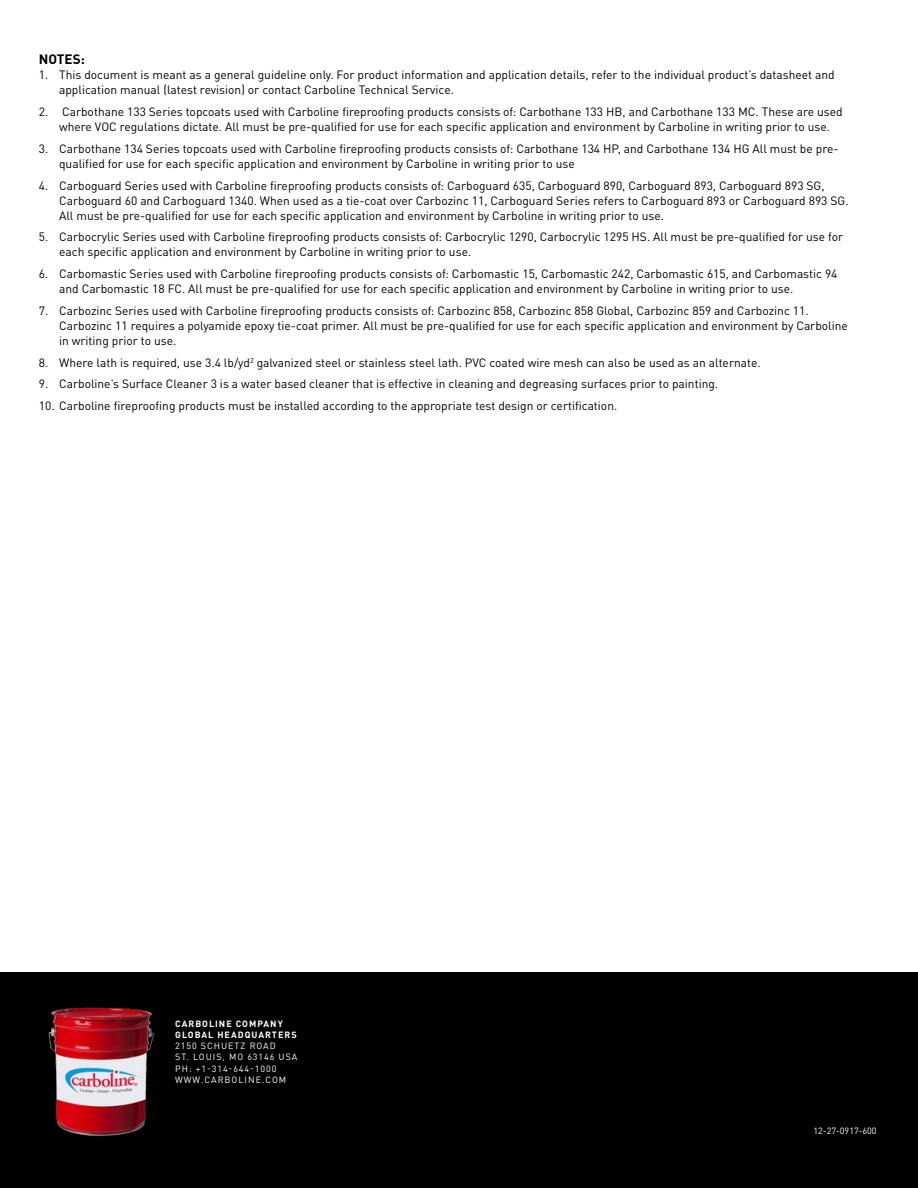
<style>
.page{position:relative;width:918px;height:1188px;background:#fff}
.page>*{position:absolute;margin:0;border:0;box-sizing:border-box;transform-origin:0 0}
.t1{font:700 13.5px "DIN Pro";color:#000}
.t2{font:12px/15px "DIN Pro";color:#000}
.t3{font:9px/11.2px "DIN Pro";letter-spacing:.105em;color:#fff}
.t4{font:700 9px/11.2px "DIN Pro";letter-spacing:.11em;color:#fff}
.t5{font:9px "DIN Pro";color:#fff}
</style>
<div class="page">
<div style="left:0;top:972px;width:918px;height:216px;background:#000"></div>
<img style="left:48px;top:1007px;width:111px;height:129px">
<p class="t1" style="left:39px;top:48px;width:48px">NOTES:</p>
<p class="t2" style="left:59px;top:66px;width:777px;text-indent:-20px">1. This document is meant as a general guideline only. For product information and application details, refer to the individual product’s datasheet and application manual (latest revision) or contact Carboline Technical Service.</p>
<p class="t2" style="left:59px;top:103px;width:785px;text-indent:-20px">2. Carbothane 133 Series topcoats used with Carboline fireproofing products consists of: Carbothane 133 HB, and Carbothane 133 MC. These are used where VOC regulations dictate. All must be pre-qualified for use for each specific application and environment by Carboline in writing prior to use.</p>
<p class="t2" style="left:59px;top:140px;width:781px;text-indent:-20px">3. Carbothane 134 Series topcoats used with Carboline fireproofing products consists of: Carbothane 134 HP, and Carbothane 134 HG All must be pre&shy;qualified for use for each specific application and environment by Carboline in writing prior to use</p>
<p class="t2" style="left:59px;top:177px;width:791px;text-indent:-20px">4. Carboguard Series used with Carboline fireproofing products consists of: Carboguard 635, Carboguard 890, Carboguard 893, Carboguard 893 SG,<br>Carboguard 60 and Carboguard 1340. When used as a tie-coat over Carbozinc 11, Carboguard Series refers to Carboguard 893 or Carboguard 893 SG.<br>All must be pre-qualified for use for each specific application and environment by Carboline in writing prior to use.</p>
<p class="t2" style="left:59px;top:228px;width:786px;text-indent:-20px">5. Carbocrylic Series used with Carboline fireproofing products consists of: Carbocrylic 1290, Carbocrylic 1295 HS. All must be pre-qualified for use for each specific application and environment by Carboline in writing prior to use.</p>
<p class="t2" style="left:59px;top:265px;width:780px;text-indent:-20px">6. Carbomastic Series used with Carboline fireproofing products consists of: Carbomastic 15, Carbomastic 242, Carbomastic 615, and Carbomastic 94 and Carbomastic 18 FC. All must be pre-qualified for use for each specific application and environment by Carboline in writing prior to use.</p>
<p class="t2" style="left:59px;top:302px;width:790px;text-indent:-20px">7. Carbozinc Series used with Carboline fireproofing products consists of: Carbozinc 858, Carbozinc 858 Global, Carbozinc 859 and Carbozinc 11.<br>Carbozinc 11 requires a polyamide epoxy tie-coat primer. All must be pre-qualified for use for each specific application and environment by Carboline in writing prior to use.</p>
<p class="t2" style="left:39px;top:354px;width:723px">8. Where lath is required, use 3.4 lb/yd<sup>2</sup> galvanized steel or stainless steel lath. PVC coated wire mesh can also be used as an alternate.</p>
<p class="t2" style="left:39px;top:375px;width:681px">9. Carboline’s Surface Cleaner 3 is a water based cleaner that is effective in cleaning and degreasing surfaces prior to painting.</p>
<p class="t2" style="left:39px;top:397px;width:580px">10. Carboline fireproofing products must be installed according to the appropriate test design or certification.</p>
<p class="t4" style="left:175px;top:1017px;width:123px">CARBOLINE COMPANY<br>GLOBAL HEADQUARTERS</p>
<p class="t3" style="left:175px;top:1039px;width:124px">2150 SCHUETZ ROAD<br>ST. LOUIS, MO 63146 USA<br>PH: +1-314-644-1000<br>WWW.CARBOLINE.COM</p>
<p class="t5" style="left:813px;top:1123px;width:65px">12-27-0917-600</p>
</div>
